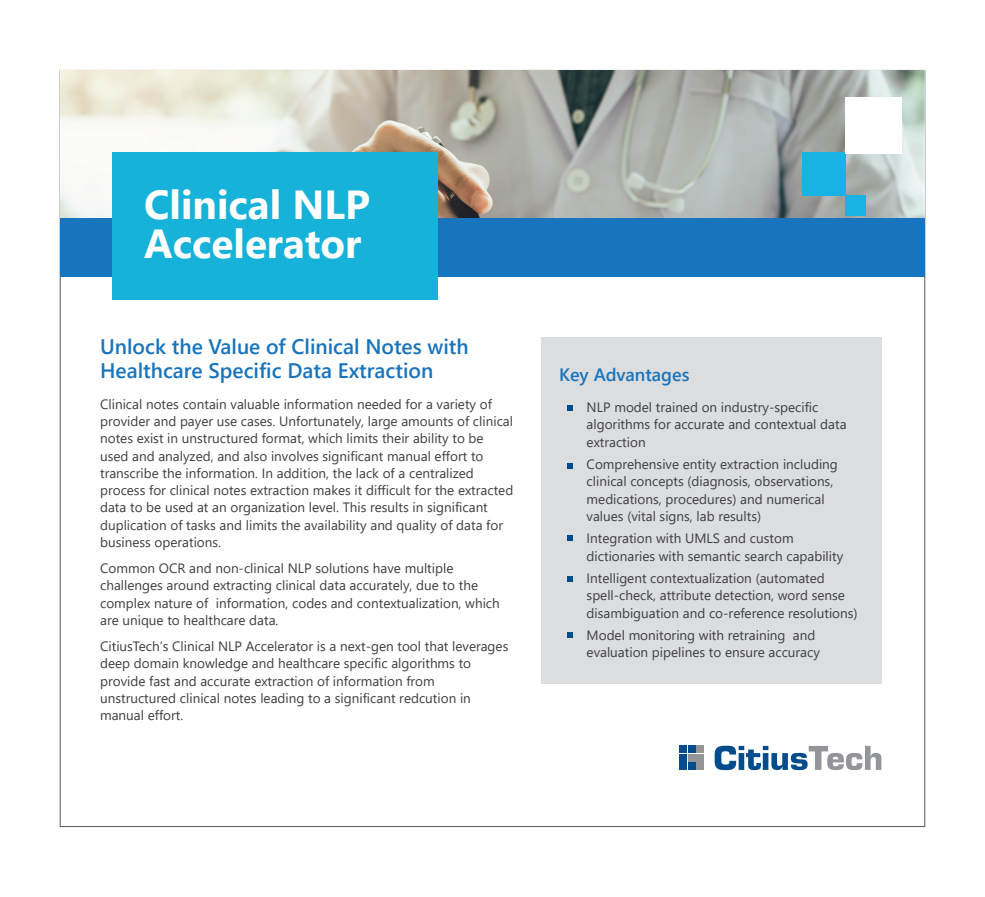
<style>
.page{position:relative;width:985px;height:897px;background:#fff}
.page>*{position:absolute;margin:0;border:0;box-sizing:border-box;transform-origin:0 0}
.t1{font:700 40.5px/38.7px "Segoe UI";color:#fff}
.t2{font:600 21px/24px "Segoe UI";color:#1874bc}
.t3{font:600 18px "Segoe UI";color:#1874bc}
.t4{font:13.5px/17.2px "Segoe UI";color:#3e3e3f}
</style>
<div class="page">
<div style="left:60px;top:70px;width:864px;height:757px;background:#fff;border:1px solid #57585a"></div>
<div style="left:679px;top:763px;width:7px;height:7px;background:#014c8c"></div>
<div style="left:679px;top:746px;width:7px;height:7px;background:#014c8c"></div>
<div style="left:696px;top:746px;width:7px;height:7px;background:#939598"></div>
<div style="left:696px;top:763px;width:7px;height:7px;background:#939598"></div>
<div style="left:688px;top:763px;width:7px;height:7px;background:#014c8c"></div>
<div style="left:688px;top:746px;width:7px;height:7px;background:#014c8c"></div>
<div style="left:679px;top:754px;width:7px;height:7px;background:#014c8c"></div>
<div style="left:696px;top:754px;width:7px;height:7px;background:#939598"></div>
<div style="left:688px;top:754px;width:7px;height:7px;background:#939598"></div>
<svg style="left:714px;top:746px;width:167px;height:24px"></svg>
<div style="left:541px;top:337px;width:340px;height:346px;background:#dcdddf"></div>
<svg style="left:567px;top:405px;width:5px;height:5px"></svg>
<svg style="left:567px;top:535px;width:5px;height:6px"></svg>
<svg style="left:567px;top:576px;width:5px;height:6px"></svg>
<svg style="left:567px;top:633px;width:5px;height:5px"></svg>
<svg style="left:567px;top:463px;width:5px;height:5px"></svg>
<img style="left:60px;top:70px;width:864px;height:149px">
<div style="left:802px;top:153px;width:43px;height:43px;background:#18b2e4"></div>
<div style="left:845px;top:97px;width:56px;height:57px;background:#fff"></div>
<div style="left:845px;top:195px;width:20px;height:20px;background:#18b2e4"></div>
<div style="left:60px;top:219px;width:864px;height:58px;background:#1874bc"></div>
<div style="left:112px;top:153px;width:325px;height:147px;background:#16b2d9"></div>
<h1 class="t1" style="left:144px;top:182px;width:227px">Clinical NLP<br>Accelerator</h1>
<h2 class="t2" style="left:100px;top:333px;width:370px">Unlock the Value of Clinical Notes with<br>Healthcare Specific Data Extraction</h2>
<p class="t4" style="left:100px;top:394px;width:414px">Clinical notes contain valuable information needed for a variety of provider and payer use cases. Unfortunately, large amounts of clinical notes exist in unstructured format, which limits their ability to be used and analyzed, and also involves significant manual effort to transcribe the information. In addition, the lack of a centralized process for clinical notes extraction makes it difficult for the extracted data to be used at an organization level. This results in significant duplication of tasks and limits the availability and quality of data for business operations.</p>
<p class="t4" style="left:100px;top:558px;width:401px">Common OCR and non-clinical NLP solutions have multiple challenges around extracting clinical data accurately, due to the complex nature of information, codes and contextualization, which are unique to healthcare data.</p>
<p class="t4" style="left:100px;top:636px;width:409px">CitiusTech’s Clinical NLP Accelerator is a next-gen tool that leverages deep domain knowledge and healthcare specific algorithms to provide fast and accurate extraction of information from unstructured clinical notes leading to a significant redcution in manual effort.</p>
<h3 class="t3" style="left:559px;top:357px;width:132px">Key Advantages</h3>
<p class="t4" style="left:586px;top:397px;width:261px">NLP model trained on industry-specific algorithms for accurate and contextual data extraction</p>
<p class="t4" style="left:586px;top:454px;width:253px">Comprehensive entity extraction including clinical concepts (diagnosis, observations, medications, procedures) and numerical values (vital signs, lab results)</p>
<p class="t4" style="left:586px;top:529px;width:258px">Integration with UMLS and custom dictionaries with semantic search capability</p>
<p class="t4" style="left:586px;top:569px;width:272px">Intelligent contextualization (automated spell-check, attribute detection, word sense disambiguation and co-reference resolutions)</p>
<p class="t4" style="left:586px;top:626px;width:235px">Model monitoring with retraining and evaluation pipelines to ensure accuracy</p>
</div>
